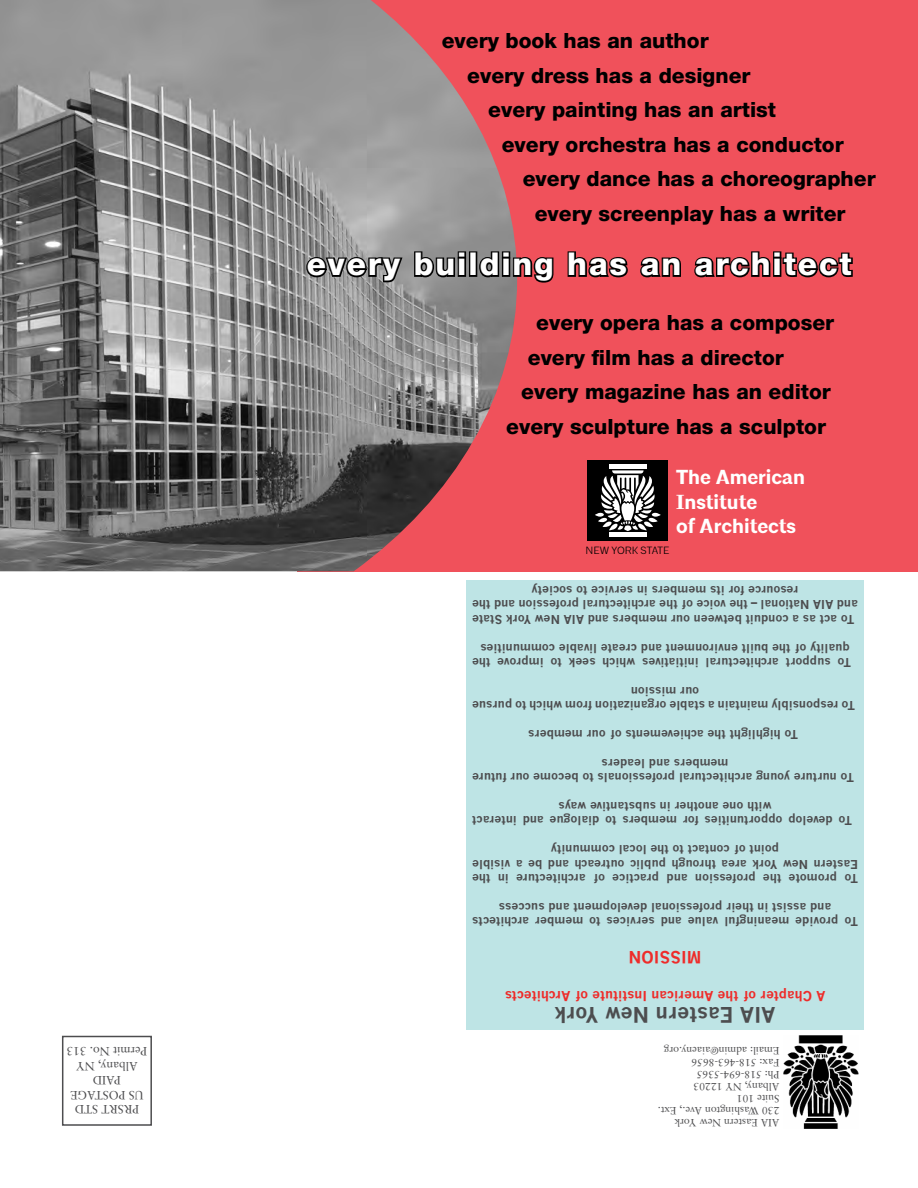
<style>
.page{position:relative;width:918px;height:1188px;background:#fff}
.page>*{position:absolute;margin:0;border:0;box-sizing:border-box;transform-origin:0 0}
.t1{font:800 31.5px "Helvetica Neue";letter-spacing:.06em;color:#fff}
.t2{font:800 21px "Helvetica Neue";color:#000}
.t3{font:700 21px "News Gothic";color:#4d4d4f}
.t4{font:700 20.25px/24.3px "Architype";color:#fff}
.t5{font:700 16.5px "News Gothic";color:#ee2c2a}
.t6{font:700 13.5px "News Gothic";color:#ee2c2a}
.t7{font:700 12px/14.4px "News Gothic";color:#4d4d4f;text-align:center}
.t8{font:12px/14.4px "Sabon";color:#4d4d4f;text-align:center}
.t9{font:10.5px/12px "Sabon";color:#4d4d4f}
.t10{font:300 10.5px "Architype";letter-spacing:-.005em;color:#000}
</style>
<div class="page">
<div style="left:466px;top:580px;width:398px;height:450px;background:#bee4e5"></div>
<div style="left:62px;top:1036px;width:90px;height:90px;border:2px solid #4d4d4f"></div>
<img style="left:783px;top:1035px;width:76px;height:94px">
<div style="left:297px;top:0;width:621px;height:571px;background:#f0515b"></div>
<img style="left:0;top:0;width:517px;height:571px">
<svg style="left:305px;top:255px;width:99px;height:37px;background:#676767"></svg>
<svg style="left:413px;top:250px;width:55px;height:29px;background:#4d4d4d"></svg>
<div style="left:469px;top:251px;width:8px;height:26px;border:3px solid #000"></div>
<svg style="left:478px;top:250px;width:76px;height:34px"></svg>
<svg style="left:567px;top:251px;width:61px;height:27px"></svg>
<svg style="left:640px;top:257px;width:41px;height:21px"></svg>
<svg style="left:694px;top:251px;width:159px;height:27px"></svg>
<div style="left:587px;top:460px;width:81px;height:81px;background:#000"></div>
<hr style="left:609px;top:465px;width:38px;height:4px;background:#fff">
<hr style="left:609px;top:532px;width:38px;height:4px;background:#fff">
<svg style="left:595px;top:470px;width:66px;height:61px"></svg>
<h2 class="t2" style="left:442px;top:28px;width:268px">every book has an author</h2>
<h2 class="t2" style="left:467px;top:63px;width:285px">every dress has a designer</h2>
<h2 class="t2" style="left:488px;top:97px;width:289px">every painting has an artist</h2>
<h2 class="t2" style="left:502px;top:132px;width:343px">every orchestra has a conductor</h2>
<h2 class="t2" style="left:523px;top:166px;width:354px">every dance has a choreographer</h2>
<h2 class="t2" style="left:535px;top:201px;width:312px">every screenplay has a writer</h2>
<h1 class="t1" style="left:307px;top:245px;width:547px">every building has an architect</h1>
<h2 class="t2" style="left:536px;top:310px;width:299px">every opera has a composer</h2>
<h2 class="t2" style="left:528px;top:345px;width:257px">every film has a director</h2>
<h2 class="t2" style="left:521px;top:379px;width:311px">every magazine has an editor</h2>
<h2 class="t2" style="left:506px;top:414px;width:321px">every sculpture has a sculptor</h2>
<h3 class="t4" style="left:676px;top:466px;width:130px">The American<br>Institute<br>of Architects</h3>
<p class="t10" style="left:586px;top:544px;width:85px">NEW YORK STATE</p>
<p class="t7" style="left:858px;top:627px;width:387px;rotate:-180deg">To act as a conduit between our members and AIA New York State and AIA National – the voice of the architectural profession and the resource for its members in service to society</p>
<p class="t7" style="left:851px;top:670px;width:380px;text-align:left;rotate:-180deg">To support architectural initiatives which seek to improve the quality of the built environment and create livable communities</p>
<p class="t7" style="left:855px;top:713px;width:384px;rotate:-180deg">To responsibly maintain a stable organization from which to pursue our mission</p>
<p class="t7" style="left:798px;top:742px;width:272px;rotate:-180deg">To highlight the achievements of our members</p>
<p class="t7" style="left:854px;top:785px;width:384px;rotate:-180deg">To nurture young architectural professionals to become our future members and leaders</p>
<p class="t7" style="left:852px;top:828px;width:382px;rotate:-180deg">To develop opportunities for members to dialogue and interact with one another in substantive ways</p>
<p class="t7" style="left:858px;top:886px;width:387px;rotate:-180deg">To promote the profession and practice of architecture in the<br>Eastern New York area through public outreach and be a visible point of contact to the local community</p>
<p class="t7" style="left:858px;top:929px;width:387px;rotate:-180deg">To provide meaningful value and services to member architects and assist in their professional development and success</p>
<h3 class="t5" style="left:702px;top:968px;width:74px;rotate:-180deg">MISSION</h3>
<p class="t6" style="left:825px;top:1004px;width:322px;rotate:-180deg">A Chapter of the American Institute of Architects</p>
<h2 class="t3" style="left:776px;top:1028px;width:223px;rotate:-180deg">AIA Eastern New York</h2>
<p class="t8" style="left:147px;top:1116px;width:82px;rotate:-180deg">PRSRT STD<br>US POSTAGE<br>PAID<br>Albany, NY<br>Permit No. 313</p>
<p class="t9" style="left:779px;top:1128px;width:123px;rotate:-180deg">AIA Eastern New York<br>230 Washington Ave., Ext.<br>Suite 101<br>Albany, NY 12203<br>Ph: 518-694-5365<br>Fax: 518-463-8656<br>Email: admin@aiaeny.org</p>
</div>
